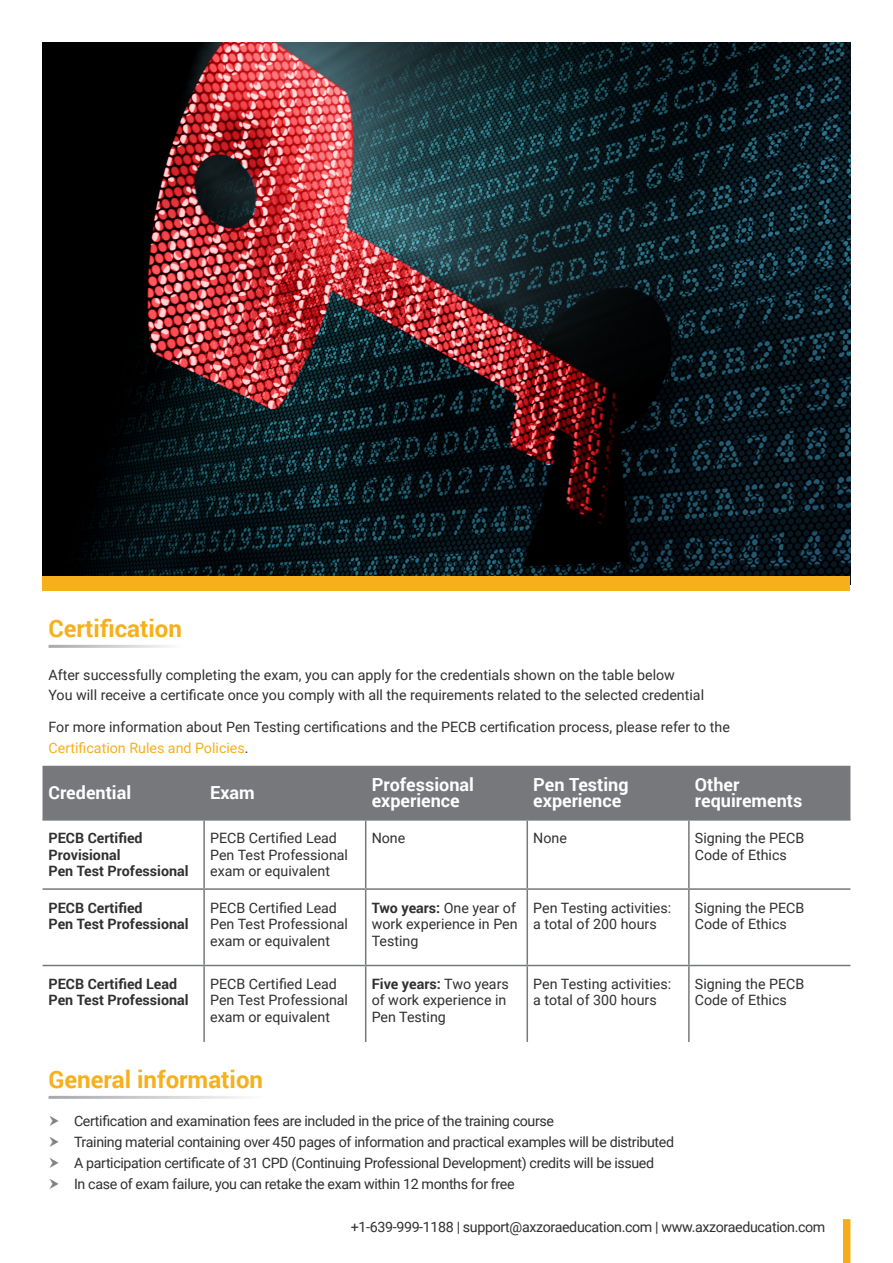
<style>
.page{position:relative;width:893px;height:1263px;background:#fff}
.page>*{position:absolute;margin:0;border:0;box-sizing:border-box;transform-origin:0 0}
.t1{font:700 24px "Roboto";color:#f7af1b}
.t2{font:700 18px/16.5px "Roboto";color:#fff}
.Bullet_Points{font:14.25px/16.5px "Roboto";color:#312f30}
.Bullet_Points-2{font:14.25px "Roboto";letter-spacing:-.025em;color:#312f30}
.t3{font:700 14.25px/16.5px "Roboto";color:#312f30}
.Bullet_Points-3{font:14.25px "Roboto";color:#f7af1b}
.s1{color:#312f30}
.s2{font-weight:700}
</style>
<div class="page">
<img style="left:43px;top:43px;width:807px;height:533px">
<div style="left:43px;top:576px;width:807px;height:15px;background:#f7af1b"></div>
<div style="left:43px;top:766px;width:807px;height:53px;background:#76787b"></div>
<hr style="left:203px;top:821px;width:2px;height:67px;background:#76787b">
<hr style="left:365px;top:821px;width:1px;height:67px;background:#76787b">
<hr style="left:526px;top:821px;width:2px;height:67px;background:#76787b">
<hr style="left:688px;top:821px;width:2px;height:67px;background:#76787b">
<hr style="left:43px;top:888px;width:161px;height:2px;background:#76787b">
<hr style="left:204px;top:888px;width:162px;height:2px;background:#76787b">
<hr style="left:203px;top:890px;width:2px;height:75px;background:#76787b">
<hr style="left:366px;top:888px;width:161px;height:2px;background:#76787b">
<hr style="left:365px;top:890px;width:1px;height:75px;background:#76787b">
<hr style="left:527px;top:888px;width:162px;height:2px;background:#76787b">
<hr style="left:526px;top:890px;width:2px;height:75px;background:#76787b">
<hr style="left:689px;top:888px;width:161px;height:2px;background:#76787b">
<hr style="left:688px;top:890px;width:2px;height:75px;background:#76787b">
<hr style="left:43px;top:965px;width:161px;height:1px;background:#76787b">
<hr style="left:204px;top:965px;width:162px;height:1px;background:#76787b">
<hr style="left:203px;top:966px;width:2px;height:76px;background:#76787b">
<hr style="left:366px;top:965px;width:161px;height:1px;background:#76787b">
<hr style="left:365px;top:966px;width:1px;height:76px;background:#76787b">
<hr style="left:527px;top:965px;width:162px;height:1px;background:#76787b">
<hr style="left:526px;top:966px;width:2px;height:76px;background:#76787b">
<hr style="left:689px;top:965px;width:161px;height:1px;background:#76787b">
<hr style="left:688px;top:966px;width:2px;height:76px;background:#76787b">
<hr style="left:43px;top:819px;width:161px;height:2px;background:#76787b">
<hr style="left:204px;top:819px;width:162px;height:2px;background:#76787b">
<hr style="left:366px;top:819px;width:161px;height:2px;background:#76787b">
<hr style="left:527px;top:819px;width:162px;height:2px;background:#76787b">
<hr style="left:689px;top:819px;width:161px;height:2px;background:#76787b">
<div style="left:843px;top:1219px;width:7px;height:44px;background:#f5ac1b"></div>
<p class="t1" style="left:49px;top:612px;width:135px">Certification</p>
<p class="Bullet_Points" style="left:49px;top:666px;width:628px">After successfully completing the exam, you can apply for the credentials shown on the table below</p>
<p class="Bullet_Points" style="left:49px;top:686px;width:657px">You will receive a certificate once you comply with all the requirements related to the selected credential</p>
<p class="Bullet_Points" style="left:49px;top:718px;width:683px">For more information about Pen Testing certifications and the PECB certification process, please refer to the</p>
<p class="Bullet_Points-3" style="left:49px;top:738px;width:202px">Certification Rules and Policies<span class="s1">.</span></p>
<p class="t2" style="left:49px;top:783px;width:84px">Credential</p>
<p class="t2" style="left:210px;top:783px;width:46px">Exam</p>
<p class="t2" style="left:372px;top:775px;width:104px">Professional experience</p>
<p class="t2" style="left:533px;top:775px;width:97px">Pen Testing experience</p>
<p class="t2" style="left:695px;top:775px;width:109px">Other requirements</p>
<p class="t3" style="left:49px;top:829px;width:96px">PECB Certified<br>Provisional</p>
<p class="t3" style="left:49px;top:862px;width:142px">Pen Test Professional</p>
<p class="Bullet_Points" style="left:210px;top:829px;width:139px">PECB Certified Lead<br>Pen Test Professional</p>
<p class="Bullet_Points" style="left:210px;top:862px;width:121px">exam or equivalent</p>
<p class="Bullet_Points" style="left:372px;top:829px;width:35px">None</p>
<p class="Bullet_Points" style="left:533px;top:829px;width:35px">None</p>
<p class="Bullet_Points" style="left:695px;top:829px;width:111px">Signing the PECB</p>
<p class="Bullet_Points" style="left:695px;top:846px;width:93px">Code of Ethics</p>
<p class="t3" style="left:49px;top:899px;width:96px">PECB Certified</p>
<p class="t3" style="left:49px;top:915px;width:142px">Pen Test Professional</p>
<p class="Bullet_Points" style="left:210px;top:899px;width:139px">PECB Certified Lead<br>Pen Test Professional</p>
<p class="Bullet_Points" style="left:210px;top:932px;width:121px">exam or equivalent</p>
<p class="t3" style="left:49px;top:975px;width:142px">PECB Certified Lead<br>Pen Test Professional</p>
<p class="Bullet_Points" style="left:210px;top:975px;width:139px">PECB Certified Lead<br>Pen Test Professional</p>
<p class="Bullet_Points" style="left:210px;top:1008px;width:121px">exam or equivalent</p>
<p class="Bullet_Points" style="left:372px;top:899px;width:147px"><span class="s2">Two years:</span> One year of work experience in Pen<br>Testing</p>
<p class="Bullet_Points" style="left:533px;top:899px;width:139px">Pen Testing activities: a total of 200 hours</p>
<p class="Bullet_Points" style="left:695px;top:899px;width:111px">Signing the PECB</p>
<p class="Bullet_Points" style="left:695px;top:915px;width:93px">Code of Ethics</p>
<p class="Bullet_Points" style="left:372px;top:975px;width:139px"><span class="s2">Five years:</span> Two years of work experience in<br>Pen Testing</p>
<p class="Bullet_Points" style="left:533px;top:975px;width:139px">Pen Testing activities: a total of 300 hours</p>
<p class="Bullet_Points" style="left:695px;top:975px;width:111px">Signing the PECB</p>
<p class="Bullet_Points" style="left:695px;top:991px;width:93px">Code of Ethics</p>
<p class="t1" style="left:49px;top:1063px;width:216px">General information</p>
<p class="Bullet_Points-2" style="left:74px;top:1111px;width:482px">Certification and examination fees are included in the price of the training course</p>
<p class="Bullet_Points-2" style="left:74px;top:1132px;width:602px">Training material containing over 450 pages of information and practical examples will be distributed</p>
<p class="Bullet_Points-2" style="left:74px;top:1153px;width:582px">A participation certificate of 31 CPD (Continuing Professional Development) credits will be issued</p>
<p class="Bullet_Points-2" style="left:74px;top:1173px;width:442px">In case of exam failure, you can retake the exam within 12 months for free</p>
<p class="Bullet_Points-2" style="left:351px;top:1217px;width:476px">+1-639-999-1188 | support@axzoraeducation.com | www.axzoraeducation.com</p>
</div>
